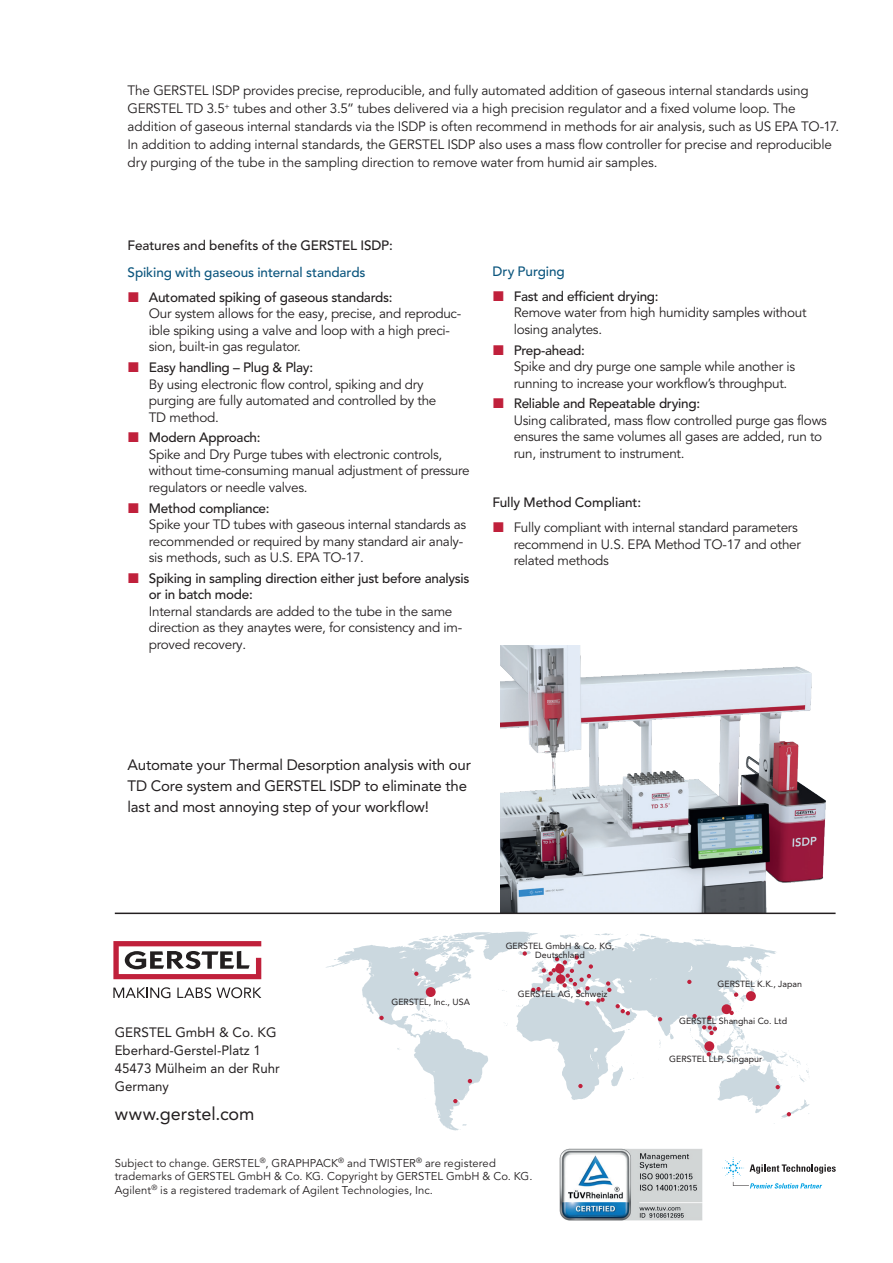
<style>
.page{position:relative;width:893px;height:1263px;background:#fff}
.page>*{position:absolute;margin:0;border:0;box-sizing:border-box;transform-origin:0 0}
.t1{font:18px "Avenir LT Pro";color:#231f20}
.t2{font:15px/21px "Avenir LT Pro";letter-spacing:-.015em;color:#231f20}
.t3{font:13.5px/16.5px "Avenir LT Pro";letter-spacing:-.02em;color:#231f20}
.t4{font:500 13.5px/16.5px "Avenir LT Pro";letter-spacing:-.02em;color:#231f20}
.t5{font:13.5px/18px "Avenir LT Pro";color:#231f20}
.t6{font:500 13.5px "Avenir LT Pro";letter-spacing:-.005em;color:#0c567e}
.t7{font:11.25px/13.5px "Avenir LT Pro";letter-spacing:.005em;color:#231f20}
.t8{font:8.85px/8.9px "Avenir LT Pro";color:#231f20;text-align:center}
</style>
<div class="page">
<img style="left:501px;top:645px;width:325px;height:267px">
<svg style="left:113px;top:987px;width:57px;height:11px"></svg>
<svg style="left:177px;top:987px;width:84px;height:11px"></svg>
<svg style="left:113px;top:941px;width:148px;height:38px"></svg>
<hr style="left:115px;top:912px;width:721px;height:2px;background:#231f20">
<svg style="left:326px;top:932px;width:484px;height:198px"></svg>
<svg style="left:414px;top:971px;width:4px;height:5px"></svg>
<svg style="left:379px;top:1016px;width:5px;height:4px"></svg>
<svg style="left:453px;top:1099px;width:4px;height:4px"></svg>
<svg style="left:658px;top:1017px;width:4px;height:4px"></svg>
<svg style="left:687px;top:980px;width:4px;height:4px"></svg>
<svg style="left:725px;top:1007px;width:9px;height:8px"></svg>
<svg style="left:734px;top:992px;width:4px;height:5px"></svg>
<svg style="left:707px;top:1052px;width:4px;height:4px"></svg>
<svg style="left:776px;top:1085px;width:4px;height:4px"></svg>
<svg style="left:787px;top:1112px;width:4px;height:4px"></svg>
<svg style="left:578px;top:1084px;width:5px;height:4px"></svg>
<svg style="left:692px;top:1014px;width:25px;height:21px"></svg>
<svg style="left:468px;top:1079px;width:4px;height:4px"></svg>
<div style="left:746px;top:991px;width:10px;height:10px;background:#c0203b;border-radius:50%"></div>
<div style="left:722px;top:1004px;width:9px;height:10px;background:#c0203b;border-radius:50%"></div>
<div style="left:704px;top:1041px;width:10px;height:10px;background:#c0203b;border-radius:50%"></div>
<div style="left:426px;top:987px;width:10px;height:10px;background:#c0203b;border-radius:50%"></div>
<svg style="left:523px;top:951px;width:107px;height:64px"></svg>
<svg style="left:722px;top:1157px;width:114px;height:31px"></svg>
<img style="left:559px;top:1148px;width:143px;height:72px">
<p class="t3" style="left:128px;top:82px;width:713px;line-height:18px">The GERSTEL ISDP provides precise, reproducible, and fully automated addition of gaseous internal standards using GERSTEL TD 3.5<sup>+</sup> tubes and other 3.5” tubes delivered via a high precision regulator and a fixed volume loop. The addition of gaseous internal standards via the ISDP is often recommend in methods for air analysis, such as US EPA TO-17.<br>In addition to adding internal standards, the GERSTEL ISDP also uses a mass flow controller for precise and reproducible dry purging of the tube in the sampling direction to remove water from humid air samples.</p>
<p class="t4" style="left:128px;top:238px;width:267px">Features and benefits of the GERSTEL ISDP:</p>
<p class="t6" style="left:128px;top:264px;width:240px">Spiking with gaseous internal standards</p>
<p class="t4" style="left:149px;top:289px;width:245px">Automated spiking of gaseous standards:</p>
<p class="t3" style="left:149px;top:306px;width:314px">Our system allows for the easy, precise, and reproduc&shy;ible spiking using a valve and loop with a high preci&shy;sion, built-in gas regulator.</p>
<p class="t4" style="left:149px;top:359px;width:166px">Easy handling – Plug &amp; Play:</p>
<p class="t3" style="left:149px;top:376px;width:289px">By using electronic flow control, spiking and dry purging are fully automated and controlled by the<br>TD method.</p>
<p class="t4" style="left:149px;top:430px;width:113px">Modern Approach:</p>
<p class="t3" style="left:149px;top:446px;width:322px">Spike and Dry Purge tubes with electronic controls, without time-consuming manual adjustment of pressure regulators or needle valves.</p>
<p class="t4" style="left:149px;top:500px;width:122px">Method compliance:</p>
<p class="t3" style="left:149px;top:517px;width:319px">Spike your TD tubes with gaseous internal standards as recommended or required by many standard air analy&shy;sis methods, such as U.S. EPA TO-17.</p>
<p class="t4" style="left:149px;top:570px;width:322px">Spiking in sampling direction either just before analysis or in batch mode:</p>
<p class="t3" style="left:149px;top:603px;width:315px">Internal standards are added to the tube in the same direction as they anaytes were, for consistency and im&shy;proved recovery.</p>
<p class="t6" style="left:492px;top:263px;width:74px">Dry Purging</p>
<p class="t4" style="left:514px;top:288px;width:147px">Fast and efficient drying:</p>
<p class="t3" style="left:514px;top:305px;width:294px">Remove water from high humidity samples without losing analytes.</p>
<p class="t4" style="left:514px;top:342px;width:73px">Prep-ahead:</p>
<p class="t3" style="left:514px;top:358px;width:283px">Spike and dry purge one sample while another is running to increase your workflow’s throughput.</p>
<p class="t4" style="left:514px;top:396px;width:188px">Reliable and Repeatable drying:</p>
<p class="t3" style="left:514px;top:412px;width:315px">Using calibrated, mass flow controlled purge gas flows ensures the same volumes all gases are added, run to run, instrument to instrument.</p>
<p class="t4" style="left:492px;top:495px;width:150px">Fully Method Compliant:</p>
<p class="t3" style="left:514px;top:520px;width:289px">Fully compliant with internal standard parameters recommend in U.S. EPA Method TO-17 and other related methods</p>
<p class="t2" style="left:128px;top:754px;width:345px">Automate your Thermal Desorption analysis with our<br>TD Core system and GERSTEL ISDP to eliminate the last and most annoying step of your workflow!</p>
<p class="t8" style="left:506px;top:942px;width:110px">GERSTEL GmbH &amp; Co. KG,<br>Deutschland</p>
<p class="t8" style="left:391px;top:997px;width:80px">GERSTEL, Inc., USA</p>
<p class="t8" style="left:518px;top:989px;width:91px">GERSTEL AG, Schweiz</p>
<p class="t5" style="left:115px;top:1023px;width:166px">GERSTEL GmbH &amp; Co. KG<br>Eberhard-Gerstel-Platz 1<br>45473 Mülheim an der Ruhr<br>Germany</p>
<h1 class="t1" style="left:115px;top:1103px;width:141px">www.gerstel.com</h1>
<p class="t7" style="left:115px;top:1156px;width:419px">Subject to change. GERSTEL<sup>®</sup>, GRAPHPACK<sup>®</sup> and TWISTER<sup>®</sup> are registered trademarks of GERSTEL GmbH &amp; Co. KG. Copyright by GERSTEL GmbH &amp; Co. KG.<br>Agilent<sup>®</sup> is a registered trademark of Agilent Technologies, Inc.</p>
<p class="t8" style="left:718px;top:980px;width:86px">GERSTEL K.K., Japan</p>
<p class="t8" style="left:679px;top:1016px;width:109px">GERSTEL Shanghai Co. Ltd</p>
<p class="t8" style="left:669px;top:1054px;width:94px">GERSTEL LLP, Singapur</p>
</div>
